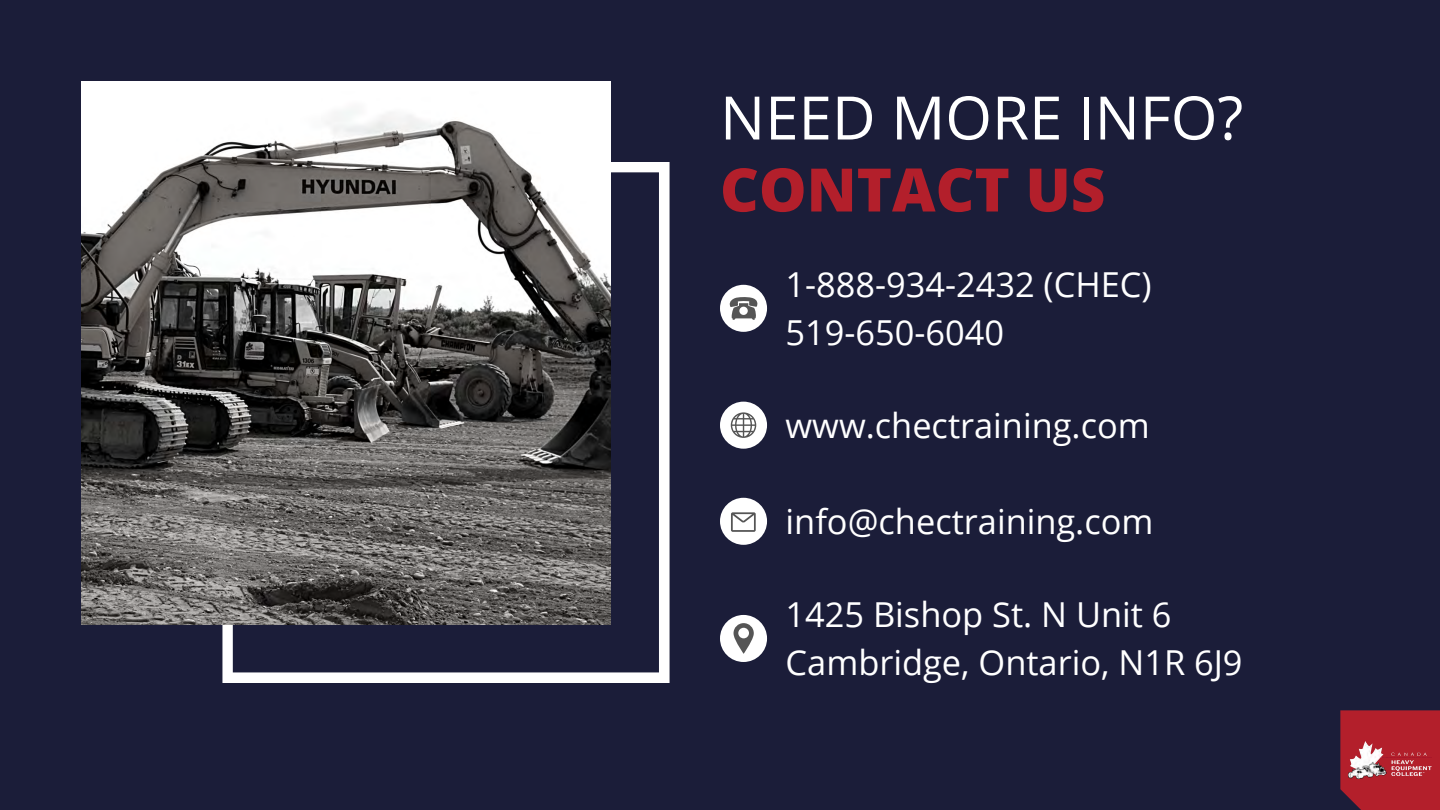
<style>
.page{position:relative;width:1440px;height:810px;background:#1b1d39}
.page>*{position:absolute;margin:0;border:0;box-sizing:border-box;transform-origin:0 0}
.t1{font:60px "Open Sans";color:#fff}
.t2{font:800 60px "Open Sans";color:#b31f2b}
.t3{font:34.4px/48px "Open Sans";color:#fff}
</style>
<div class="page">
<div style="left:1340px;top:710px;width:100px;height:100px;background:#b31f2b"></div>
<svg style="left:222px;top:162px;width:448px;height:520px"></svg>
<img style="left:81px;top:81px;width:529px;height:543px">
<div style="left:720px;top:285px;width:47px;height:47px;background:#fff;border-radius:50%"></div>
<svg style="left:729px;top:297px;width:29px;height:23px"></svg>
<div style="left:720px;top:402px;width:47px;height:47px;background:#fff;border-radius:50%"></div>
<svg style="left:731px;top:412px;width:25px;height:26px"></svg>
<div style="left:720px;top:498px;width:47px;height:47px;background:#fff;border-radius:50%"></div>
<svg style="left:731px;top:512px;width:25px;height:20px"></svg>
<div style="left:720px;top:615px;width:47px;height:47px;background:#fff;border-radius:50%"></div>
<svg style="left:734px;top:623px;width:20px;height:31px"></svg>
<img style="left:1349px;top:742px;width:82px;height:37px">
<h1 class="t1" style="left:720px;top:75px;width:525px">NEED MORE INFO?</h1>
<h1 class="t2" style="left:720px;top:147px;width:387px">CONTACT US</h1>
<p class="t3" style="left:786px;top:260px;width:368px">1-888-934-2432 (CHEC)<br>519-650-6040</p>
<p class="t3" style="left:786px;top:401px;width:366px">www.chectraining.com</p>
<p class="t3" style="left:786px;top:497px;width:369px">info@chectraining.com</p>
<p class="t3" style="left:786px;top:590px;width:459px">1425 Bishop St. N Unit 6<br>Cambridge, Ontario, N1R 6J9</p>
</div>
